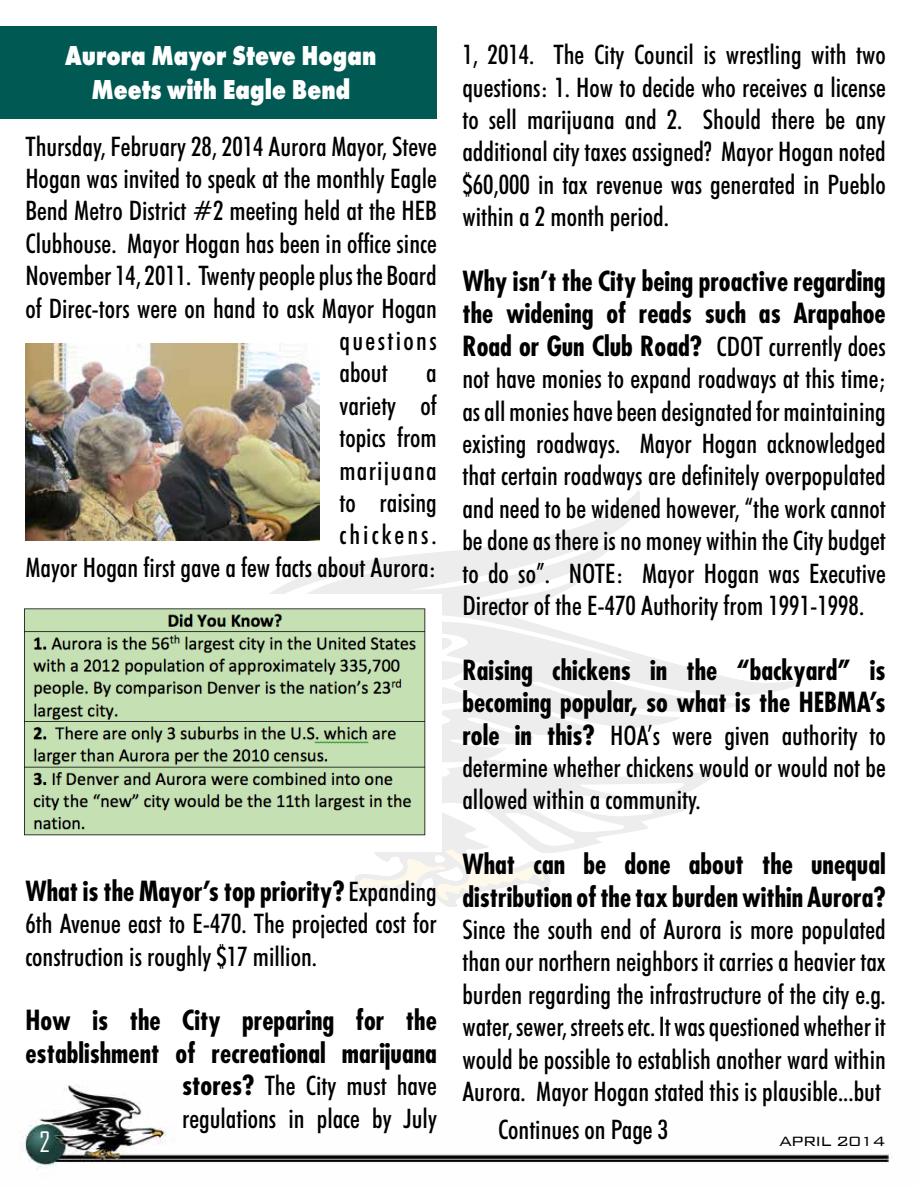
<style>
.page{position:relative;width:918px;height:1188px;background:#fff}
.page>*{position:absolute;margin:0;border:0;box-sizing:border-box;transform-origin:0 0}
.t1{font:800 28.5px/34.2px "Futura T";color:#fff;text-align:center;scale:.8 1}
.t2{font:500 condensed 27px/32.4px "Futura BT";color:#000;text-align:justify}
.t3{font:700 condensed 27px/32.4px "Futura";color:#000}
.t4{font:500 condensed 27px "Futura BT";letter-spacing:.09em;color:#000}
.t5{font:27px "Agency FB";color:#fff}
.t6{font:300 18px "Bank Gothic";letter-spacing:-.075em;color:#000}
.s1{font-family:"Futura BT";font-weight:500}
.s2{font-family:"Futura";font-weight:700}
</style>
<div class="page">
<img style="left:21px;top:1084px;width:871px;height:86px">
<svg style="left:107px;top:490px;width:692px;height:417px"></svg>
<svg style="left:112px;top:563px;width:577px;height:338px"></svg>
<div style="left:0;top:26px;width:437px;height:93px;background:#005953"></div>
<hr style="left:917px;top:28px;width:1px;height:48px;background:#005953">
<img style="left:24px;top:594px;width:417px;height:257px">
<img style="left:25px;top:344px;width:294px;height:196px">
<p class="t2" style="left:462px;top:38px;width:425px">1, 2014. The City Council is wrestling with two questions: 1. How to decide who receives a license to sell marijuana and 2. Should there be any additional city taxes assigned? Mayor Hogan noted $60,000 in tax revenue was generated in Pueblo within a 2 month period.</p>
<p class="t3" style="left:462px;top:265px;width:425px;text-align:justify">Why isn’t the City being proactive regarding the widening of reads such as Arapahoe Road or Gun Club Road? <span class="s1">CDOT currently does</span></p>
<p class="t2" style="left:462px;top:362px;width:425px">not have monies to expand roadways at this time; as all monies have been designated for maintaining existing roadways. Mayor Hogan acknowledged that certain roadways are definitely overpopulated and need to be widened however, “the work cannot be done as there is no money within the City budget to do so”. NOTE: Mayor Hogan was Executive Director of the E-470 Authority from 1991-1998.</p>
<p class="t3" style="left:462px;top:654px;width:425px">Raising chickens in the “backyard” is becoming popular, so what is the HEBMA’s</p>
<p class="t2" style="left:462px;top:719px;width:425px"><span class="s2">role in this?</span> HOA’s were given authority to determine whether chickens would or would not be allowed within a community.</p>
<p class="t3" style="left:462px;top:848px;width:425px">What can be done about the unequal distribution of the tax burden within Aurora?</p>
<p class="t2" style="left:462px;top:913px;width:425px">Since the south end of Aurora is more populated than our northern neighbors it carries a heavier tax burden regarding the infrastructure of the city e.g. water, sewer, streets etc. It was questioned whether it would be possible to establish another ward within Aurora. Mayor Hogan stated this is plausible...but</p>
<p class="t2" style="left:498px;top:1113px;width:172px">Continues on Page 3</p>
<p class="t1" style="left:65px;top:38px;width:391px">Aurora Mayor Steve Hogan<br>Meets with Eagle Bend</p>
<p class="t2" style="left:25px;top:130px;width:413px">Thursday, February 28, 2014 Aurora Mayor, Steve</p>
<p class="t2" style="left:25px;top:162px;width:413px">Hogan was invited to speak at the monthly Eagle</p>
<p class="t2" style="left:25px;top:194px;width:413px">Bend Metro District #2 meeting held at the HEB</p>
<p class="t2" style="left:25px;top:227px;width:413px">Clubhouse. Mayor Hogan has been in office since</p>
<p class="t2" style="left:25px;top:259px;width:413px">November 14, 2011. Twenty people plus the Board</p>
<p class="t2" style="left:25px;top:292px;width:413px">of Direc-tors were on hand to ask Mayor Hogan</p>
<p class="t4" style="left:339px;top:324px;width:99px">questions</p>
<p class="t2" style="left:339px;top:356px;width:50px">about</p>
<p class="t2" style="left:25px;top:356px;width:413px;text-align:right">a<br>variety of<br>topics from<br>marijuana<br>to raising<br>chickens.<br>Mayor Hogan first gave a few facts about Aurora:</p>
<p class="t3" style="left:25px;top:875px;width:413px">What is the Mayor’s top priority? <span class="s1">Expanding</span></p>
<p class="t2" style="left:25px;top:907px;width:413px">6th Avenue east to E-470. The projected cost for construction is roughly $17 million.</p>
<p class="t3" style="left:25px;top:1004px;width:413px">How is the City preparing for the establishment of recreational marijuana</p>
<p class="t2" style="left:182px;top:1069px;width:256px"><span class="s2">stores?</span> The City must have regulations in place by July</p>
<p class="t5" style="left:39px;top:1125px;width:12px">2</p>
<p class="t6" style="left:779px;top:1127px;width:108px">APRIL 2014</p>
</div>
